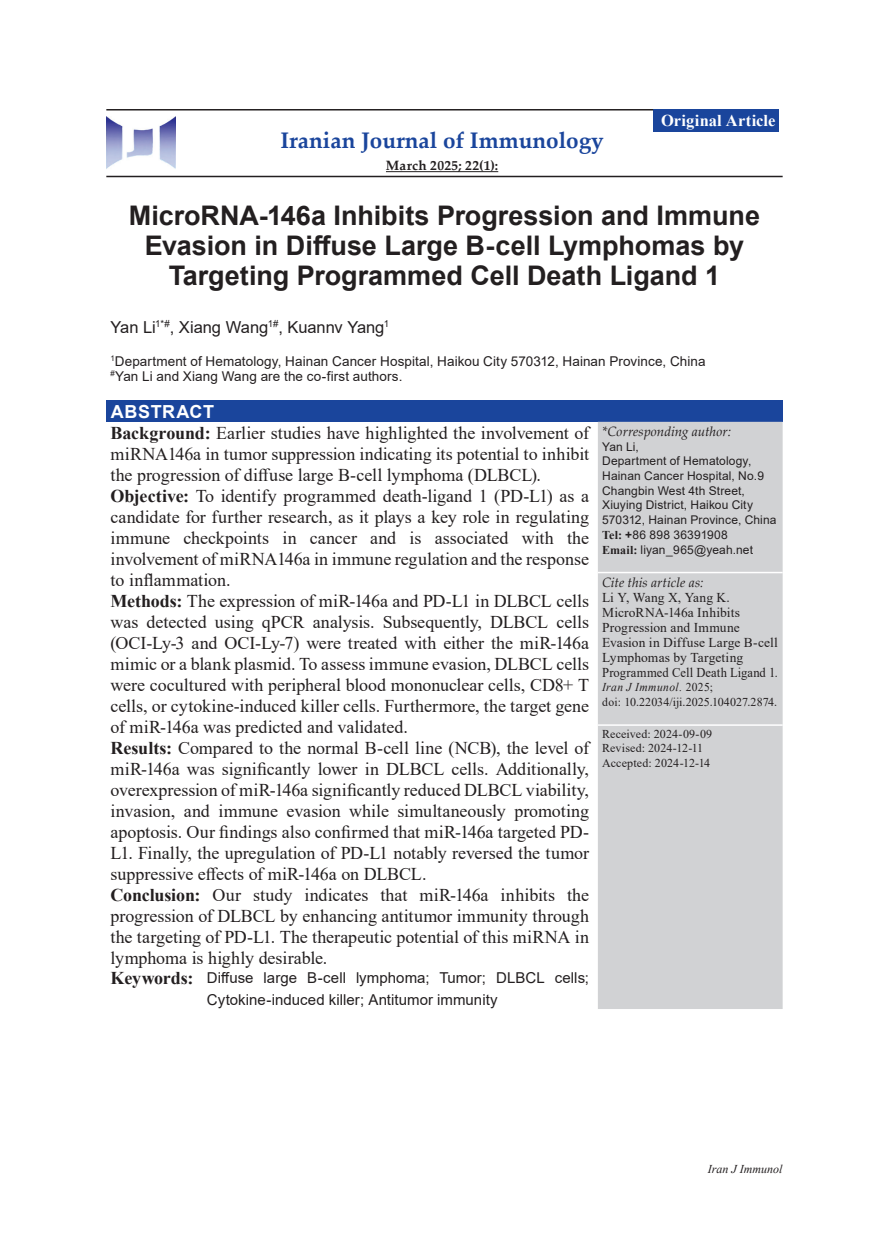
<style>
.page{position:relative;width:889px;height:1242px;background:#fff}
.page>*{position:absolute;margin:0;border:0;box-sizing:border-box;transform-origin:0 0}
.t1{font:700 27px/30px "Arial";color:#231f20;text-align:center}
.t2{font:700 22.5px "Palatino Linotype";color:#1a459c}
.t3{font:18px/21px "Times New Roman";color:#231f20}
.t4{font:700 18px "Arial";letter-spacing:.03em;color:#fff}
.t5{font:16.5px "Arial";letter-spacing:-.005em;color:#231f20}
.t6{font:700 16.5px "Times New Roman";letter-spacing:.01em;color:#fff}
.t7{font:15px/21.6px "Arial";letter-spacing:.005em;color:#231f20;text-align:center}
.t8{font:13.5px/15px "Times New Roman";letter-spacing:.01em;color:#231f20}
.t9{font:13.5px/15px "Arial";letter-spacing:.005em;color:#231f20}
.t10{font:italic 13.5px "Palatino Linotype";color:#231f20}
.t11{font:700 13.5px "Palatino Linotype";letter-spacing:.025em;color:#231f20}
.t12{font:12px/14.7px "Arial";letter-spacing:.01em;color:#231f20}
.t13{font:12px/14.7px "Times New Roman";letter-spacing:.005em;color:#231f20}
.t14{font:12px/14.7px "Times New Roman";letter-spacing:.005em;color:#231f20;scale:.96 1}
.t15{font:italic 12px "Times New Roman";color:#231f20}
.s1{font-weight:700}
.s2{font-family:"Times New Roman";font-weight:700}
.s3{font-size:12px}
.s4{font-style:italic}
.s5{font-family:"Times New Roman";font-weight:700;font-size:18px}
</style>
<div class="page">
<div style="left:653px;top:109px;width:126px;height:23px;background:#1a459c"></div>
<hr style="left:106px;top:109px;width:547px;height:1px;background:#231f20">
<hr style="left:106px;top:176px;width:676px;height:1px;background:#231f20">
<div style="left:106px;top:400px;width:676px;height:22px;background:#1a459c"></div>
<div style="left:598px;top:422px;width:184px;height:587px;background:#d1d2d4"></div>
<hr style="left:598px;top:572px;width:184px;height:1px;background:#fff">
<hr style="left:598px;top:724px;width:184px;height:2px;background:#fff">
<img style="left:106px;top:117px;width:69px;height:52px">
<hr style="left:386px;top:171px;width:112px;height:1px;background:#231f20">
<p class="t2" style="left:280px;top:125px;width:325px">Iranian Journal of Immunology</p>
<p class="t11" style="left:386px;top:156px;width:114px">March 2025; 22(1):</p>
<p class="t6" style="left:661px;top:108px;width:116px">Original Article</p>
<h1 class="t1" style="left:129px;top:201px;width:632px">MicroRNA-146a Inhibits Progression and Immune<br>Evasion in Diffuse Large B-cell Lymphomas by<br>Targeting Programmed Cell Death Ligand 1</h1>
<p class="t5" style="left:111px;top:316px;width:280px">Yan Li<sup>1*#</sup>, Xiang Wang<sup>1#</sup>, Kuannv Yang<sup>1</sup></p>
<p class="t9" style="left:111px;top:353px;width:596px"><sup>1</sup>Department of Hematology, Hainan Cancer Hospital, Haikou City 570312, Hainan Province, China <sup>#</sup>Yan Li and Xiang Wang are the co-first authors.</p>
<p class="t4" style="left:111px;top:398px;width:105px">ABSTRACT</p>
<p class="t3" style="left:111px;top:421px;width:480px"><span class="s1">Background:</span> Earlier studies have highlighted the involvement of miRNA146a in tumor suppression indicating its potential to inhibit the progression of diffuse large B-cell lymphoma (DLBCL).<br><span class="s1">Objective:</span> To identify programmed death-ligand 1 (PD-L1) as a candidate for further research, as it plays a key role in regulating immune checkpoints in cancer and is associated with the involvement of miRNA146a in immune regulation and the response to inflammation.<br><span class="s1">Methods:</span> The expression of miR-146a and PD-L1 in DLBCL cells was detected using qPCR analysis. Subsequently, DLBCL cells (OCI-Ly-3 and OCI-Ly-7) were treated with either the miR-146a mimic or a blank plasmid. To assess immune evasion, DLBCL cells were cocultured with peripheral blood mononuclear cells, CD8+ T cells, or cytokine-induced killer cells. Furthermore, the target gene of miR-146a was predicted and validated.<br><span class="s1">Results:</span> Compared to the normal B-cell line (NCB), the level of miR-146a was significantly lower in DLBCL cells. Additionally, overexpression of miR-146a significantly reduced DLBCL viability, invasion, and immune evasion while simultaneously promoting apoptosis. Our findings also confirmed that miR-146a targeted PD-L1. Finally, the upregulation of PD-L1 notably reversed the tumor suppressive effects of miR-146a on DLBCL.<br><span class="s1">Conclusion:</span> Our study indicates that miR-146a inhibits the progression of DLBCL by enhancing antitumor immunity through the targeting of PD-L1. The therapeutic potential of this miRNA in lymphoma is highly desirable.</p>
<p class="t10" style="left:602px;top:422px;width:130px">*Corresponding author:</p>
<p class="t12" style="left:602px;top:439px;width:176px">Yan Li,<br>Department of Hematology,<br>Hainan Cancer Hospital, No.9<br>Changbin West 4th Street,<br>Xiuying District, Haikou City<br>570312, Hainan Province, China<br><span class="s2">Tel:</span> <span class="s1">+</span>86 898 36391908<br><span class="s2">Email:</span> liyan_965@yeah.net</p>
<p class="t10" style="left:602px;top:572px;width:103px">Cite this article as:</p>
<p class="t8" style="left:602px;top:589px;width:177px">Li Y, Wang X, Yang K.<br>MicroRNA-146a Inhibits<br>Progression and Immune<br>Evasion in Diffuse Large B-cell<br>Lymphomas by Targeting<br>Programmed Cell Death Ligand 1<span class="s3">.</span></p>
<p class="t14" style="left:602px;top:679px;width:184px"><span class="s4">Iran J Immunol.</span> 2025;<br>doi: 10.22034/iji.2025.104027.2874.</p>
<p class="t13" style="left:602px;top:726px;width:112px">Received: 2024-09-09<br>Revised: 2024-12-11<br>Accepted: 2024-12-14</p>
<p class="t7" style="left:111px;top:967px;width:480px"><span class="s5">Keywords:</span> Diffuse large B-cell lymphoma; Tumor; DLBCL cells;<br>Cytokine-induced killer; Antitumor immunity</p>
<p class="t15" style="left:708px;top:1160px;width:76px">Iran J Immunol</p>
</div>
